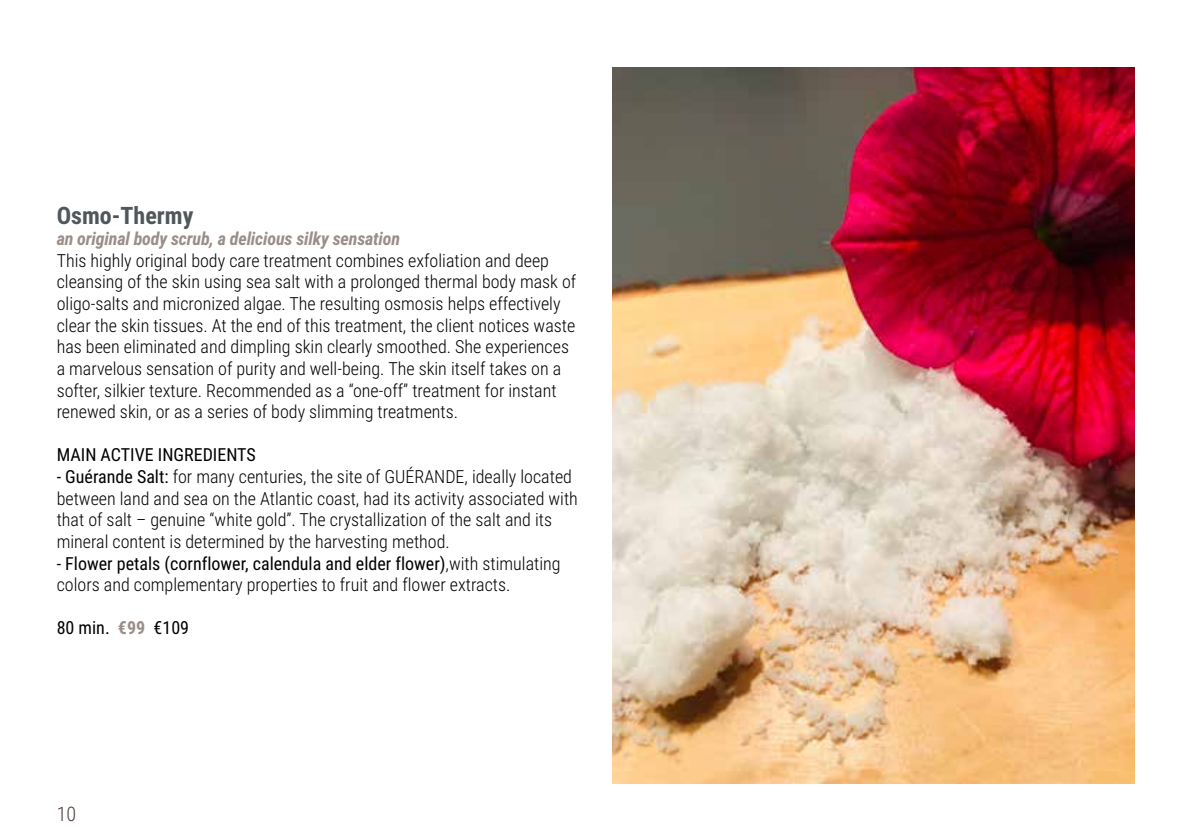
<style>
.page{position:relative;width:1191px;height:840px;background:#fff}
.page>*{position:absolute;margin:0;border:0;box-sizing:border-box;transform-origin:0 0}
.t1{font:700 24px "Roboto Condensed";color:#505659}
.t2{font:300 20px "Roboto Condensed";color:#4e3d37}
.t3{font:300 18px/21.6px "Roboto Condensed";color:#000}
.t4{font:italic 700 18px "Roboto Condensed";letter-spacing:-.01em;color:#9a8e89}
.t5{font:18px "Roboto Condensed";color:#000}
.s1{font-weight:400}
.s2{font-weight:700;color:#9a8e89}
</style>
<div class="page">
<img style="left:612px;top:68px;width:522px;height:714px">
<h1 class="t1" style="left:57px;top:198px;width:138px">Osmo-Thermy</h1>
<p class="t4" style="left:57px;top:226px;width:345px">an original body scrub, a delicious silky sensation</p>
<p class="t3" style="left:57px;top:249px;width:521px">This highly original body care treatment combines exfoliation and deep cleansing of the skin using sea salt with a prolonged thermal body mask of oligo-salts and micronized algae. The resulting osmosis helps effectively clear the skin tissues. At the end of this treatment, the client notices waste has been eliminated and dimpling skin clearly smoothed. She experiences a marvelous sensation of purity and well-being. The skin itself takes on a softer, silkier texture. Recommended as a “one-off” treatment for instant renewed skin, or as a series of body slimming treatments.</p>
<p class="t5" style="left:57px;top:442px;width:201px">MAIN ACTIVE INGREDIENTS</p>
<p class="t3" style="left:57px;top:465px;width:523px"><span class="s1">- Guérande Salt:</span> for many centuries, the site of GUÉRANDE, ideally located between land and sea on the Atlantic coast, had its activity associated with that of salt – genuine “white gold”. The crystallization of the salt and its mineral content is determined by the harvesting method.</p>
<p class="t3" style="left:57px;top:551px;width:505px"><span class="s1">- Flower petals (cornflower, calendula and elder flower)</span>,with stimulating colors and complementary properties to fruit and flower extracts.</p>
<p class="t5" style="left:57px;top:615px;width:134px">80 min. <span class="s2">€99</span> €109</p>
<p class="t2" style="left:57px;top:799px;width:21px">10</p>
</div>
